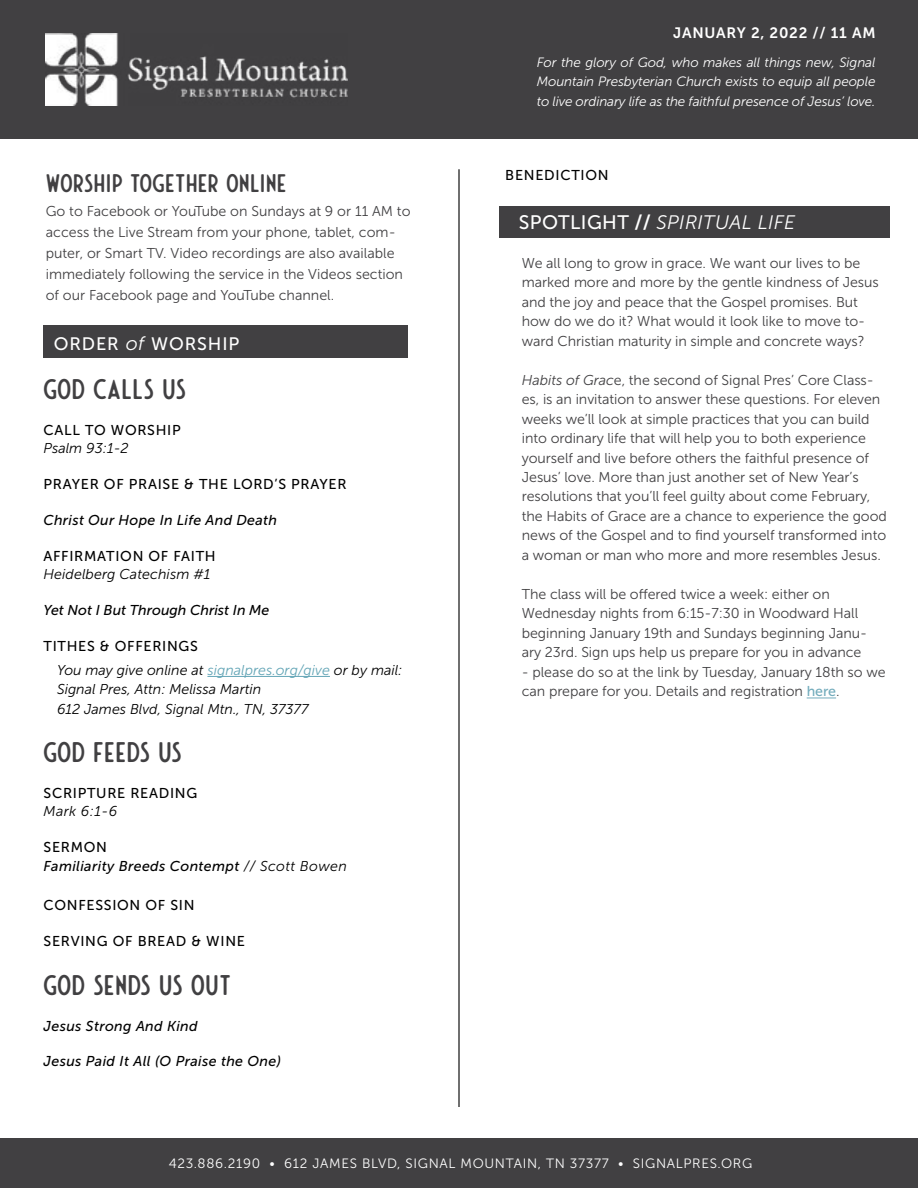
<style>
.page{position:relative;width:918px;height:1188px;background:#fff}
.page>*{position:absolute;margin:0;border:0;box-sizing:border-box;transform-origin:0 0}
.t1{font:28.5px "Montebello Rounded";letter-spacing:.025em;color:#414042}
.t2{font:25.5px "Montebello Rounded";letter-spacing:.025em;color:#414042}
.t3{font:italic 19.5px "Museo Sans 300";letter-spacing:.02em;color:#fff}
.t4{font:18px "Museo Sans 500";letter-spacing:.05em;color:#fff}
.t5{font:15px "Museo Sans 700";letter-spacing:.05em;color:#fff}
.t6{font:14.25px/19.5px "Museo Sans 300";letter-spacing:-.005em;color:#414042}
.t7{font:italic 14.25px/19.5px "Museo Sans 300";color:#000}
.t8{font:14.25px "Museo Sans 500";letter-spacing:.05em;color:#000}
.t9{font:italic 14.25px/19.5px "Museo Sans 500";letter-spacing:.025em;color:#000}
.t10{font:italic 14.25px "Museo Sans 500";color:#000}
.t11{font:italic 13.5px/19.5px "Museo Sans 300";letter-spacing:-.01em;color:#fff;text-align:justify}
.t12{font:13.5px "Museo Sans 300";letter-spacing:.05em;color:#fff}
.s1{font-family:"Museo Sans 300";font-style:italic;font-size:19.5px}
.s2{color:#63a5b6}
.s3{font-style:normal}
.s4{font-family:"Museo Sans 300"}
.s5{font-family:"Museo Sans 500";font-style:normal}
.s6{font-family:"Museo Sans 700";font-style:normal}
.s7{font-style:italic}
.s8{font-family:"Museo Sans 500";color:#73acbc}
</style>
<div class="page">
<div style="left:499px;top:207px;width:391px;height:31px;background:#414042"></div>
<div style="left:0;top:0;width:918px;height:138px;background:#414042"></div>
<div style="left:43px;top:326px;width:365px;height:32px;background:#414042"></div>
<hr style="left:207px;top:676px;width:123px;height:1px;background:#63a5b6">
<img style="left:46px;top:34px;width:302px;height:72px">
<div style="left:0;top:1138px;width:918px;height:50px;background:#414042"></div>
<hr style="left:458px;top:169px;width:2px;height:938px;background:#000">
<svg style="left:807px;top:698px;width:29px;height:1px"></svg>
<h2 class="t2" style="left:46px;top:166px;width:242px">WORSHIP TOGETHER ONLINE</h2>
<p class="t6" style="left:46px;top:201px;width:366px;line-height:21px">Go to Facebook or YouTube on Sundays at 9 or 11 AM to access the Live Stream from your phone, tablet, com&shy;puter, or Smart TV. Video recordings are also available immediately following the service in the Videos section of our Facebook page and YouTube channel.</p>
<p class="t4" style="left:54px;top:333px;width:187px">ORDER <span class="s1">of</span> WORSHIP</p>
<h1 class="t1" style="left:44px;top:370px;width:144px">GOD CALLS US</h1>
<p class="t8" style="left:44px;top:422px;width:139px">CALL TO WORSHIP</p>
<p class="t7" style="left:44px;top:438px;width:87px">Psalm 93:1-2</p>
<p class="t8" style="left:44px;top:476px;width:305px">PRAYER OF PRAISE &amp; THE LORD’S PRAYER</p>
<p class="t9" style="left:44px;top:510px;width:235px">Christ Our Hope In Life And Death</p>
<p class="t8" style="left:44px;top:548px;width:174px">AFFIRMATION OF FAITH</p>
<p class="t7" style="left:44px;top:564px;width:168px">Heidelberg Catechism #1</p>
<p class="t10" style="left:44px;top:602px;width:227px">Yet Not I But Through Christ In Me</p>
<p class="t8" style="left:44px;top:638px;width:156px">TITHES &amp; OFFERINGS</p>
<p class="t7" style="left:57px;top:660px;width:347px">You may give online at <span class="s2">signalpres.org/give</span> or by mail:<br>Signal Pres, Attn: Melissa Martin<br>612 James Blvd, Signal Mtn., TN, 37377</p>
<h1 class="t1" style="left:44px;top:733px;width:140px">GOD FEEDS US</h1>
<p class="t8" style="left:44px;top:785px;width:155px">SCRIPTURE READING</p>
<p class="t7" style="left:44px;top:801px;width:75px">Mark 6:1-6</p>
<p class="t9" style="left:44px;top:837px;width:305px"><span class="s3">SERMON<br></span>Familiarity Breeds Contempt <span class="s4">// Scott Bowen</span></p>
<p class="t8" style="left:44px;top:898px;width:153px">CONFESSION OF SIN</p>
<p class="t8" style="left:44px;top:934px;width:203px">SERVING OF BREAD &amp; WINE</p>
<h1 class="t1" style="left:44px;top:965px;width:189px">GOD SENDS US OUT</h1>
<p class="t9" style="left:44px;top:1016px;width:156px">Jesus Strong And Kind</p>
<p class="t9" style="left:44px;top:1052px;width:239px">Jesus Paid It All (O Praise the One)</p>
<p class="t5" style="left:673px;top:25px;width:204px">JANUARY 2, 2022 // 11 AM</p>
<p class="t11" style="left:537px;top:53px;width:340px">For the glory of God, who makes all things new, Signal Mountain Presbyterian Church exists to equip all people to live ordinary life as the faithful presence of Jesus’ love.</p>
<p class="t8" style="left:505px;top:167px;width:105px">BENEDICTION</p>
<h3 class="t3" style="left:519px;top:211px;width:278px"><span class="s5">SPOTLIGHT</span> <span class="s6">//</span> SPIRITUAL LIFE</h3>
<p class="t6" style="left:522px;top:253px;width:358px">We all long to grow in grace. We want our lives to be marked more and more by the gentle kindness of Jesus and the joy and peace that the Gospel promises. But how do we do it? What would it look like to move to&shy;ward Christian maturity in simple and concrete ways?</p>
<p class="t6" style="left:522px;top:370px;width:367px"><span class="s7">Habits of Grac</span>e, the second of Signal Pres’ Core Class&shy;es, is an invitation to answer these questions. For eleven weeks we’ll look at simple practices that you can build into ordinary life that will help you to both experience yourself and live before others the faithful presence of Jesus’ love. More than just another set of New Year’s resolutions that you’ll feel guilty about come February, the Habits of Grace are a chance to experience the good news of the Gospel and to find yourself transformed into a woman or man who more and more resembles Jesus.</p>
<p class="t6" style="left:522px;top:584px;width:347px">The class will be offered twice a week: either on Wednesday nights from 6:15-7:30 in Woodward Hall beginning January 19th and Sundays beginning Janu&shy;ary 23rd. Sign ups help us prepare for you in advance</p>
<p class="t6" style="left:522px;top:662px;width:365px">- please do so at the link by Tuesday, January 18th so we can prepare for you. Details and registration <span class="s8">here</span>.</p>
<p class="t12" style="left:169px;top:1157px;width:585px">423.886.2190 • 612 JAMES BLVD, SIGNAL MOUNTAIN, TN 37377 • SIGNALPRES.ORG</p>
</div>
